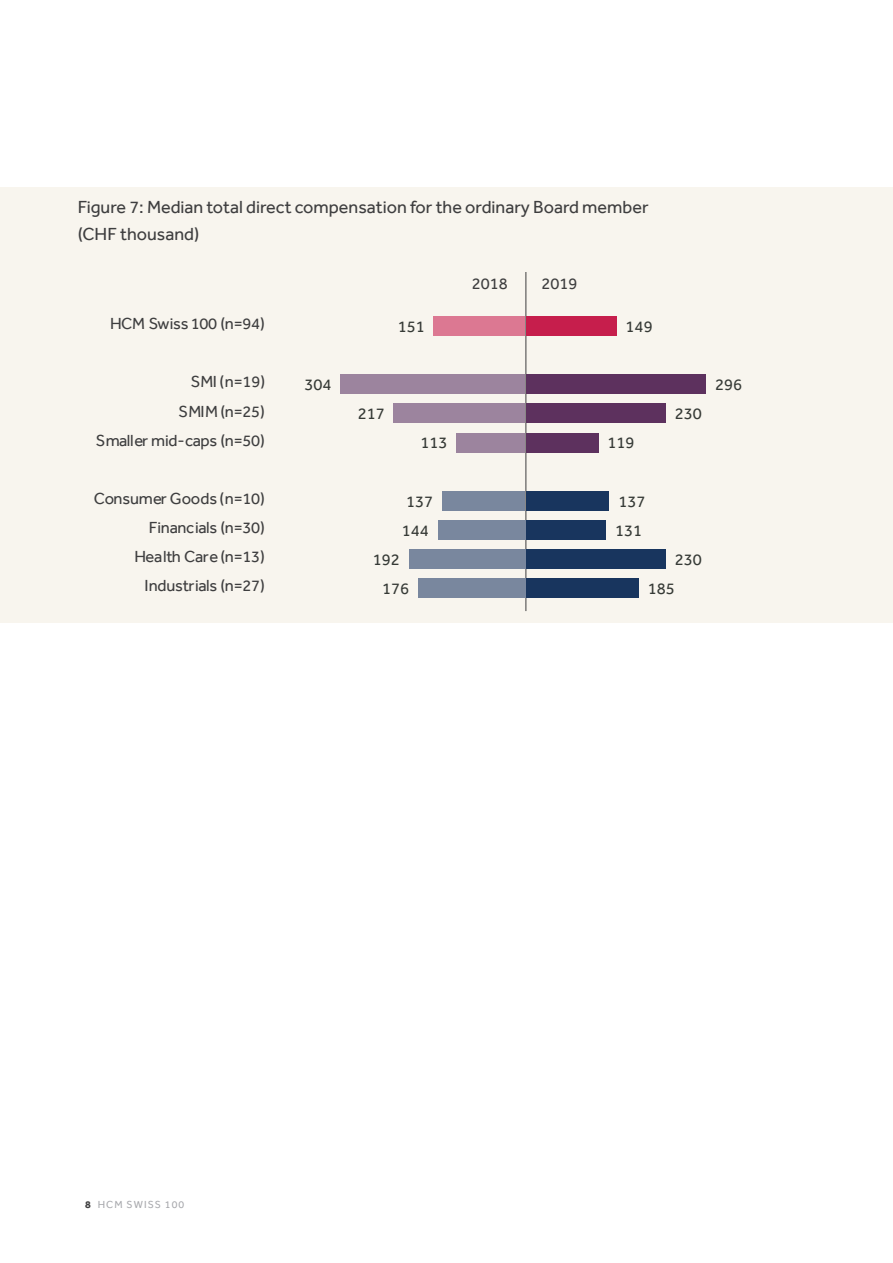
<style>
.page{position:relative;width:893px;height:1263px;background:#fff}
.page>*{position:absolute;margin:0;border:0;box-sizing:border-box;transform-origin:0 0}
.t1{font:18px "Effra";color:#3e3e3f}
.t2{font:16.5px/29.1px "Effra";letter-spacing:-.01em;color:#3e3e3f;text-align:right}
.t3{font:16.5px/29.1px "Effra";color:#363a36}
.t4{font:10.5px "Effra";letter-spacing:.1em;color:#a8a9ad}
.s1{font-weight:700;color:#3e3e3f}
</style>
<div class="page">
<div style="left:0;top:187px;width:893px;height:435px;background:#f8f5ee"></div>
<hr style="left:525px;top:273px;width:1px;height:338px;background:#3e3e3f">
<div style="left:340px;top:375px;width:185px;height:19px;background:#9c849e"></div>
<div style="left:394px;top:404px;width:131px;height:19px;background:#9c849e"></div>
<div style="left:456px;top:433px;width:69px;height:19px;background:#9c849e"></div>
<div style="left:442px;top:491px;width:83px;height:19px;background:#79879e"></div>
<div style="left:438px;top:520px;width:87px;height:19px;background:#79879e"></div>
<div style="left:409px;top:549px;width:116px;height:19px;background:#79879e"></div>
<div style="left:418px;top:578px;width:107px;height:19px;background:#79879e"></div>
<div style="left:434px;top:317px;width:91px;height:19px;background:#dc7892"></div>
<div style="left:526px;top:317px;width:91px;height:19px;background:#c61e4c"></div>
<div style="left:526px;top:375px;width:180px;height:19px;background:#5d315e"></div>
<div style="left:526px;top:404px;width:140px;height:19px;background:#5d315e"></div>
<div style="left:526px;top:433px;width:72px;height:19px;background:#5d315e"></div>
<div style="left:526px;top:491px;width:83px;height:19px;background:#18355e"></div>
<div style="left:526px;top:520px;width:80px;height:19px;background:#18355e"></div>
<div style="left:526px;top:549px;width:140px;height:19px;background:#18355e"></div>
<div style="left:526px;top:578px;width:113px;height:19px;background:#18355e"></div>
<p class="t1" style="left:78px;top:196px;width:572px">Figure 7: Median total direct compensation for the ordinary Board member</p>
<p class="t1" style="left:78px;top:223px;width:123px">(CHF thousand)</p>
<p class="t2" style="left:472px;top:269px;width:37px">2018</p>
<p class="t2" style="left:542px;top:269px;width:37px">2019</p>
<p class="t2" style="left:110px;top:309px;width:156px">HCM Swiss100 (n=94)</p>
<p class="t3" style="left:626px;top:312px;width:29px">149</p>
<p class="t3" style="left:398px;top:312px;width:29px">151</p>
<p class="t2" style="left:96px;top:367px;width:171px">SMI (n=19)<br>SMIM (n=25)<br>Smaller mid-caps (n=50)</p>
<p class="t2" style="left:94px;top:483px;width:173px">Consumer Goods (n=10)<br>Financials (n=30)<br>Health Care(n=13)<br>Industrials (n=27)</p>
<p class="t3" style="left:304px;top:370px;width:29px">304</p>
<p class="t3" style="left:358px;top:399px;width:29px">217</p>
<p class="t3" style="left:421px;top:428px;width:29px">113</p>
<p class="t3" style="left:402px;top:486px;width:33px">137<br>144</p>
<p class="t3" style="left:373px;top:544px;width:38px;text-align:center">192<br>176</p>
<p class="t3" style="left:607px;top:428px;width:29px">119</p>
<p class="t3" style="left:675px;top:399px;width:29px">230</p>
<p class="t3" style="left:715px;top:370px;width:29px">296</p>
<p class="t3" style="left:615px;top:486px;width:32px">137<br>131</p>
<p class="t3" style="left:648px;top:544px;width:56px;text-indent:27px">230<br>185</p>
<p class="t4" style="left:85px;top:1198px;width:101px"><span class="s1">8</span> HCM SWISS 100</p>
</div>
